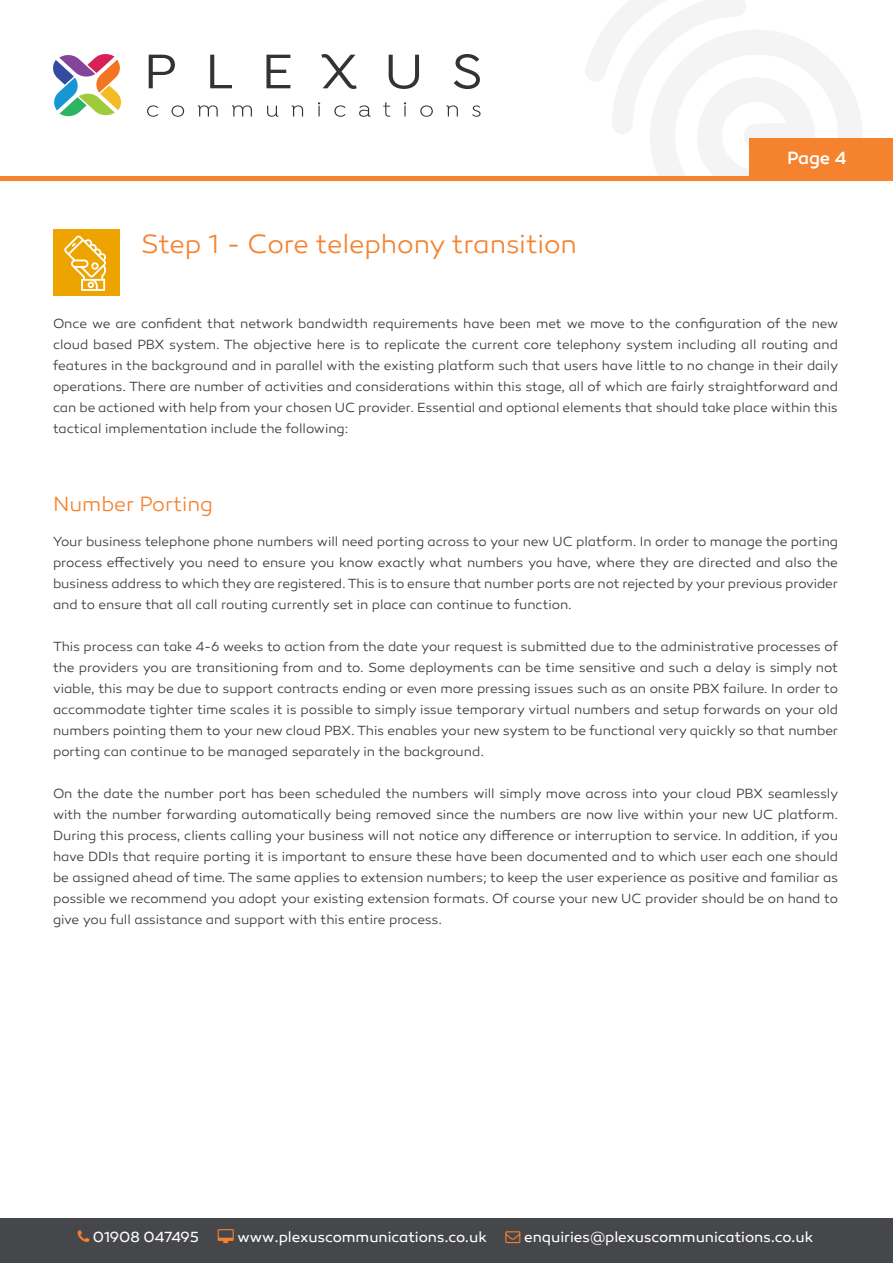
<style>
.page{position:relative;width:893px;height:1263px;background:#fff}
.page>*{position:absolute;margin:0;border:0;box-sizing:border-box;transform-origin:0 0}
.t1{font:300 27px "Canaro";letter-spacing:-.005em;color:#f5822f}
.t2{font:300 21px "Canaro";color:#f5822f}
.t3{font:18px "Canaro";letter-spacing:-.005em;color:#fff}
.t4{font:500 18px "Canaro";color:#fff}
.t5{font:15px "Canaro";letter-spacing:-.005em;color:#fff}
.t6{font:300 13.5px/21px "Canaro";letter-spacing:-.005em;color:#353839;text-align:justify}
</style>
<div class="page">
<svg style="left:585px;top:0;width:277px;height:176px"></svg>
<div style="left:749px;top:138px;width:144px;height:41px;background:#f5822f"></div>
<div style="left:0;top:176px;width:893px;height:5px;background:#f5822f"></div>
<div style="left:0;top:1218px;width:893px;height:45px;background:#46474b"></div>
<div style="left:53px;top:230px;width:66px;height:66px;background:#eea400"></div>
<svg style="left:64px;top:235px;width:42px;height:56px"></svg>
<svg style="left:454px;top:54px;width:26px;height:35px"></svg>
<svg style="left:147px;top:55px;width:38px;height:62px"></svg>
<svg style="left:197px;top:54px;width:236px;height:63px"></svg>
<svg style="left:446px;top:105px;width:12px;height:11px"></svg>
<svg style="left:472px;top:105px;width:9px;height:12px"></svg>
<svg style="left:53px;top:54px;width:68px;height:63px"></svg>
<p class="t1" style="left:141px;top:228px;width:438px">Step 1 - Core telephony transition</p>
<h3 class="t4" style="left:787px;top:147px;width:61px">Page 4</h3>
<p class="t6" style="left:53px;top:313px;width:787px">Once we are confident that network bandwidth requirements have been met we move to the configuration of the new cloud based PBX system. The objective here is to replicate the current core telephony system including all routing and features in the background and in parallel with the existing platform such that users have little to no change in their daily operations. There are number of activities and considerations within this stage, all of which are fairly straightforward and can be actioned with help from your chosen UC provider. Essential and optional elements that should take place within this tactical implementation include the following:</p>
<p class="t2" style="left:53px;top:492px;width:161px">Number Porting</p>
<p class="t6" style="left:53px;top:531px;width:787px">Your business telephone phone numbers will need porting across to your new UC platform. In order to manage the porting process effectively you need to ensure you know exactly what numbers you have, where they are directed and also the business address to which they are registered. This is to ensure that number ports are not rejected by your previous provider and to ensure that all call routing currently set in place can continue to function.</p>
<p class="t6" style="left:53px;top:636px;width:787px">This process can take 4-6 weeks to action from the date your request is submitted due to the administrative processes of the providers you are transitioning from and to. Some deployments can be time sensitive and such a delay is simply not viable, this may be due to support contracts ending or even more pressing issues such as an onsite PBX failure. In order to accommodate tighter time scales it is possible to simply issue temporary virtual numbers and setup forwards on your old numbers pointing them to your new cloud PBX. This enables your new system to be functional very quickly so that number porting can continue to be managed separately in the background.</p>
<p class="t6" style="left:53px;top:783px;width:787px">On the date the number port has been scheduled the numbers will simply move across into your cloud PBX seamlessly with the number forwarding automatically being removed since the numbers are now live within your new UC platform.<br>During this process, clients calling your business will not notice any difference or interruption to service. In addition, if you have DDIs that require porting it is important to ensure these have been documented and to which user each one should be assigned ahead of time. The same applies to extension numbers; to keep the user experience as positive and familiar as possible we recommend you adopt your existing extension formats. Of course your new UC provider should be on hand to give you full assistance and support with this entire process.</p>
<p class="t5" style="left:93px;top:1228px;width:108px">01908 047495</p>
<p class="t5" style="left:237px;top:1228px;width:251px">www.plexuscommunications.co.uk</p>
<p class="t5" style="left:524px;top:1228px;width:291px">enquiries@plexuscommunications.co.uk</p>
<h3 class="t3" style="left:192px;top:1229px;width:134px">020 3814 0229</h3>
<h3 class="t3" style="left:371px;top:1229px;width:155px">info@ecaas.co.uk</h3>
<h3 class="t3" style="left:569px;top:1229px;width:152px">www.ecaas.co.uk</h3>
</div>
